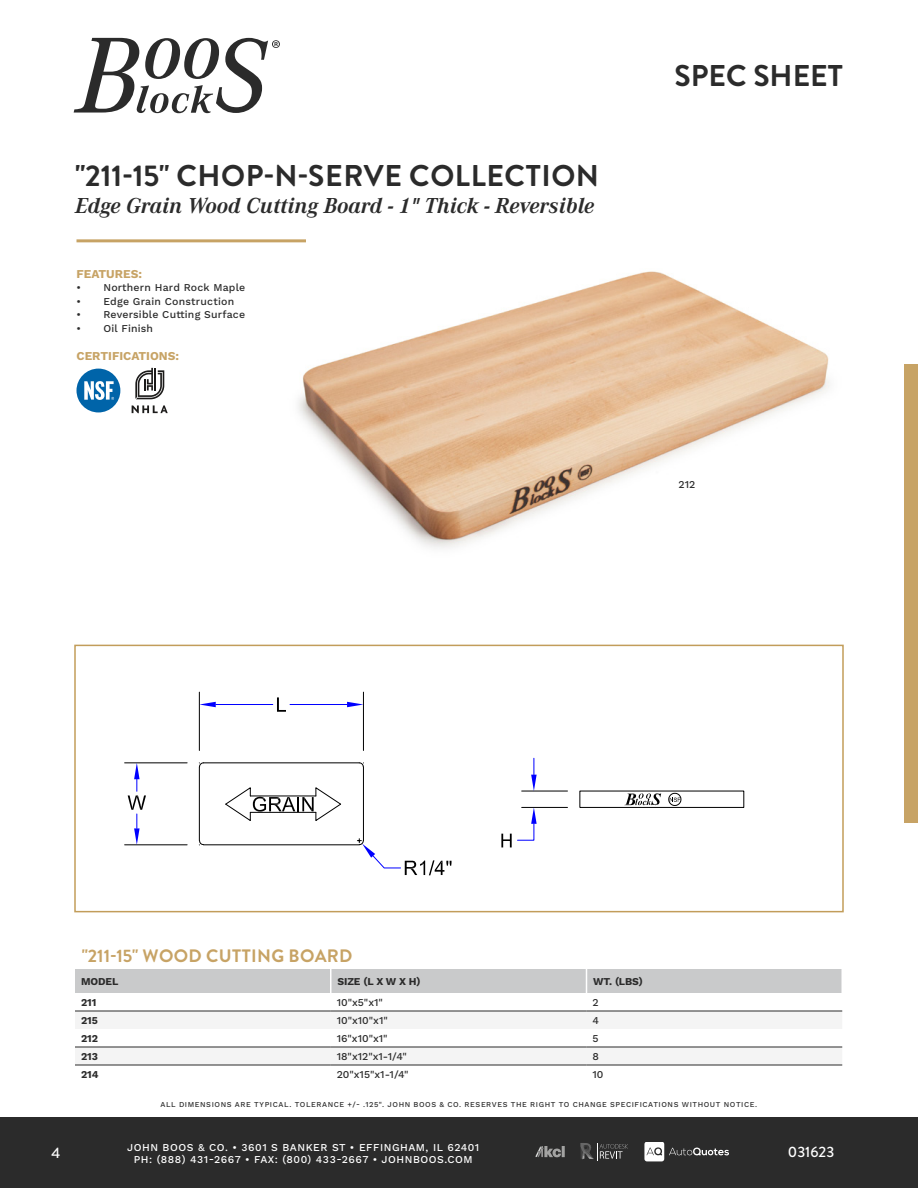
<style>
.page{position:relative;width:918px;height:1188px;background:#fff}
.page>*{position:absolute;margin:0;border:0;box-sizing:border-box;transform-origin:0 0}
.t1{font:700 30px "Brandon Grotesque";letter-spacing:.02em;color:#2b2b2b}
.t2{font:700 30px "Brandon Grotesque";color:#2b2b2b}
.t3{font:italic 700 22.5px "Corporate A Pro";color:#2b2b2b}
.t4{font:700 18px "Brandon Grotesque";letter-spacing:.02em;color:#c7a365}
.t5{font:500 15px "Brandon Grotesque";color:#fff}
.BULLET_POINTS{font:700 12px "Work Sans";color:#c7a365}
.t6{font:500 10.5px/12.6px "Work Sans";letter-spacing:.05em;color:#fff;text-align:center}
.BULLET_POINTS-2{font:500 10.5px "Work Sans";letter-spacing:.02em;color:#2b2b2b}
.TABLE_ROWS{font:500 10.5px "Work Sans";color:#2b2b2b}
.TABLE_ROWS-2{font:700 10.5px "Work Sans";letter-spacing:-.005em;color:#2b2b2b}
.t7{font:500 7.5px "Work Sans";letter-spacing:.075em;color:#2b2b2b}
</style>
<div class="page">
<div style="left:0;top:1118px;width:918px;height:70px;background:#2b2b2b"></div>
<svg style="left:536px;top:1147px;width:29px;height:10px"></svg>
<svg style="left:644px;top:1142px;width:85px;height:19px"></svg>
<svg style="left:580px;top:1143px;width:48px;height:17px"></svg>
<svg style="left:74px;top:38px;width:206px;height:75px"></svg>
<div style="left:905px;top:365px;width:13px;height:458px;background:#c7a365"></div>
<svg style="left:75px;top:1012px;width:767px;height:53px"></svg>
<div style="left:75px;top:969px;width:767px;height:24px;background:#c9cacb"></div>
<hr style="left:330px;top:969px;width:2px;height:24px;background:#fff">
<hr style="left:75px;top:1011px;width:256px;height:1px;background:#2b2b2b">
<hr style="left:331px;top:1011px;width:255px;height:1px;background:#2b2b2b">
<hr style="left:586px;top:1011px;width:256px;height:1px;background:#2b2b2b">
<hr style="left:75px;top:1047px;width:256px;height:1px;background:#2b2b2b">
<hr style="left:331px;top:1047px;width:255px;height:1px;background:#2b2b2b">
<hr style="left:586px;top:1047px;width:256px;height:1px;background:#2b2b2b">
<hr style="left:75px;top:1065px;width:256px;height:1px;background:#2b2b2b">
<hr style="left:331px;top:1065px;width:255px;height:1px;background:#2b2b2b">
<hr style="left:586px;top:1065px;width:256px;height:1px;background:#2b2b2b">
<hr style="left:76px;top:239px;width:230px;height:3px;background:#c7a365">
<img style="left:298px;top:271px;width:532px;height:277px">
<div style="left:74px;top:645px;width:770px;height:267px;border:2px solid #c29d5a"></div>
<div style="left:76px;top:369px;width:44px;height:43px;background:#0064a9;border-radius:50%"></div>
<svg style="left:84px;top:381px;width:30px;height:19px"></svg>
<svg style="left:135px;top:368px;width:29px;height:31px"></svg>
<svg style="left:132px;top:405px;width:36px;height:8px"></svg>
<svg style="left:124px;top:691px;width:307px;height:185px"></svg>
<hr style="left:204px;top:762px;width:155px;height:1px;background:#000">
<hr style="left:363px;top:767px;width:1px;height:74px;background:#000">
<hr style="left:204px;top:844px;width:155px;height:1px;background:#000">
<hr style="left:199px;top:767px;width:1px;height:74px;background:#000">
<hr style="left:199px;top:692px;width:1px;height:58px;background:#000">
<hr style="left:363px;top:692px;width:1px;height:58px;background:#000">
<hr style="left:216px;top:704px;width:57px;height:1px;background:#00f">
<hr style="left:290px;top:704px;width:57px;height:1px;background:#00f">
<svg style="left:199px;top:702px;width:17px;height:5px"></svg>
<svg style="left:347px;top:702px;width:16px;height:5px"></svg>
<svg style="left:277px;top:697px;width:9px;height:15px"></svg>
<hr style="left:125px;top:763px;width:62px;height:1px;background:#000">
<hr style="left:125px;top:845px;width:62px;height:1px;background:#000">
<svg style="left:128px;top:763px;width:18px;height:82px"></svg>
<svg style="left:357px;top:839px;width:95px;height:36px"></svg>
<svg style="left:198px;top:762px;width:7px;height:6px"></svg>
<svg style="left:198px;top:840px;width:7px;height:6px"></svg>
<svg style="left:358px;top:762px;width:6px;height:6px"></svg>
<svg style="left:224px;top:786px;width:118px;height:36px"></svg>
<svg style="left:501px;top:757px;width:244px;height:91px"></svg>
<p class="t1" style="left:75px;top:155px;width:526px">"211-15" CHOP-N-SERVE COLLECTION</p>
<p class="t3" style="left:75px;top:190px;width:521px">Edge Grain Wood Cutting Board - 1" Thick - Reversible</p>
<p class="BULLET_POINTS" style="left:76px;top:267px;width:67px">FEATURES:</p>
<p class="BULLET_POINTS-2" style="left:76px;top:282px;width:170px">• Northern Hard Rock Maple</p>
<p class="BULLET_POINTS-2" style="left:76px;top:295px;width:159px">• Edge Grain Construction</p>
<p class="BULLET_POINTS-2" style="left:76px;top:309px;width:170px">• Reversible Cutting Surface</p>
<p class="BULLET_POINTS-2" style="left:76px;top:322px;width:78px">• Oil Finish</p>
<p class="BULLET_POINTS" style="left:76px;top:349px;width:104px">CERTIFICATIONS:</p>
<h1 class="t2" style="left:675px;top:55px;width:170px">SPEC SHEET</h1>
<p class="BULLET_POINTS-2" style="left:678px;top:479px;width:19px">212</p>
<p class="t4" style="left:82px;top:943px;width:272px">"211-15" WOOD CUTTING BOARD</p>
<p class="TABLE_ROWS-2" style="left:81px;top:975px;width:39px">MODEL</p>
<p class="TABLE_ROWS-2" style="left:338px;top:975px;width:85px">SIZE (L X W X H)</p>
<p class="TABLE_ROWS-2" style="left:593px;top:975px;width:51px">WT. (LBS)</p>
<p class="TABLE_ROWS-2" style="left:81px;top:996px;width:17px">211</p>
<p class="TABLE_ROWS" style="left:337px;top:996px;width:48px">10"x5"x1"</p>
<p class="TABLE_ROWS" style="left:592px;top:996px;width:8px">2</p>
<p class="TABLE_ROWS-2" style="left:81px;top:1014px;width:18px">215</p>
<p class="TABLE_ROWS" style="left:337px;top:1014px;width:53px">10"x10"x1"</p>
<p class="TABLE_ROWS" style="left:592px;top:1014px;width:8px">4</p>
<p class="TABLE_ROWS-2" style="left:81px;top:1032px;width:19px">212</p>
<p class="TABLE_ROWS" style="left:337px;top:1032px;width:52px">16"x10"x1"</p>
<p class="TABLE_ROWS" style="left:592px;top:1032px;width:8px">5</p>
<p class="TABLE_ROWS-2" style="left:81px;top:1050px;width:19px">213</p>
<p class="TABLE_ROWS" style="left:337px;top:1050px;width:72px">18"x12"x1-1/4"</p>
<p class="TABLE_ROWS" style="left:592px;top:1050px;width:8px">8</p>
<p class="TABLE_ROWS-2" style="left:81px;top:1068px;width:19px">214</p>
<p class="TABLE_ROWS" style="left:337px;top:1068px;width:73px">20"x15"x1-1/4"</p>
<p class="TABLE_ROWS" style="left:592px;top:1068px;width:12px">10</p>
<p class="t7" style="left:161px;top:1100px;width:598px">ALL DIMENSIONS ARE TYPICAL. TOLERANCE +/- .125". JOHN BOOS &amp; CO. RESERVES THE RIGHT TO CHANGE SPECIFICATIONS WITHOUT NOTICE.</p>
<h3 class="t5" style="left:52px;top:1143px;width:10px">4</h3>
<h3 class="t6" style="left:127px;top:1141px;width:354px">JOHN BOOS &amp; CO. • 3601 S BANKER ST • EFFINGHAM, IL 62401<br>PH: (888) 431-2667 • FAX: (800) 433-2667 • JOHNBOOS.COM</h3>
<p class="t5" style="left:788px;top:1142px;width:48px">031623</p>
</div>
